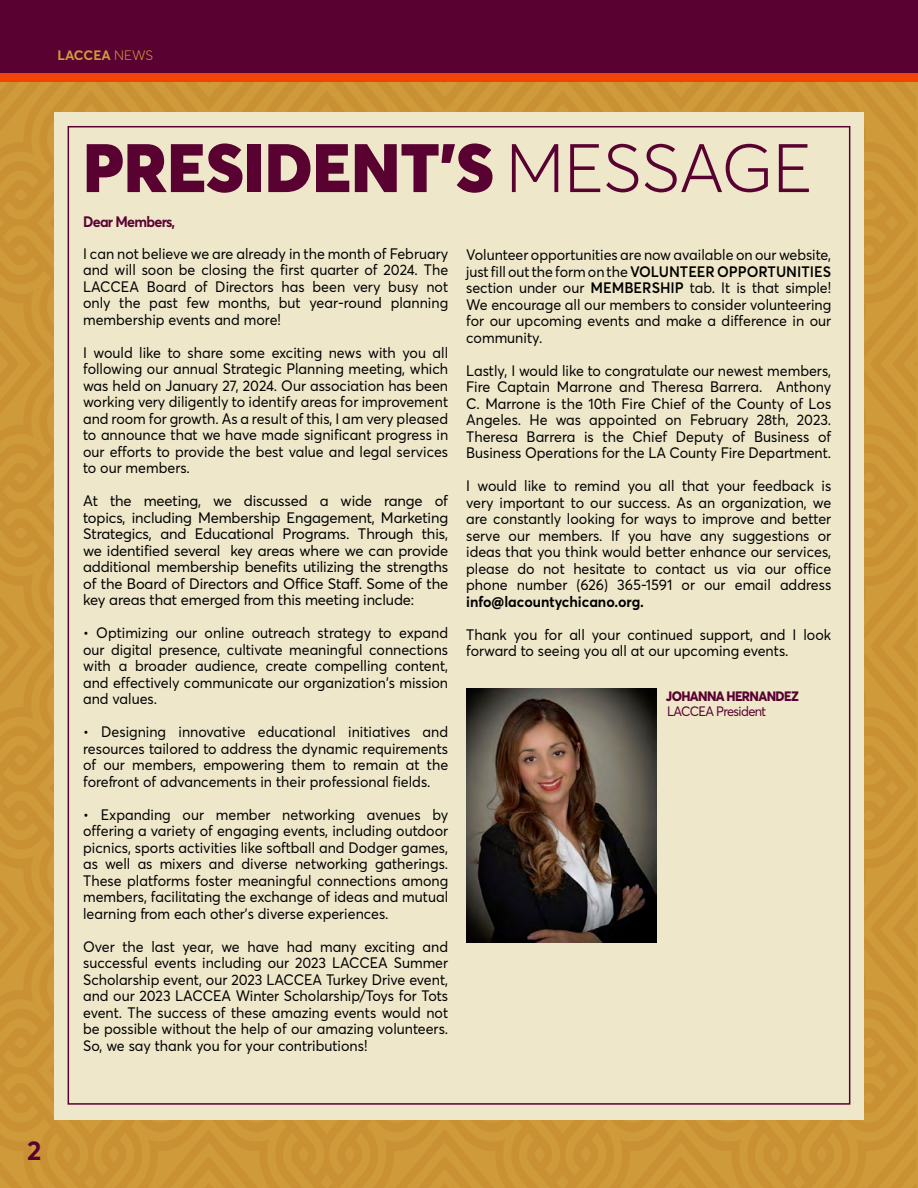
<style>
.page{position:relative;width:918px;height:1188px;background:#fff}
.page>*{position:absolute;margin:0;border:0;box-sizing:border-box;transform-origin:0 0}
.t1{font:900 67.5px "Averta";color:#590232}
.t2{font:700 27px "Averta";color:#590232}
.t3{font:15px/16.5px "Averta";color:#000;text-align:justify;scale:.95 1}
.t4{font:15px/16.5px "Averta";color:#000;text-align:justify}
.t5{font:700 15px "Averta";color:#000;scale:.95 1}
.t6{font:700 15px "Averta";letter-spacing:-.05em;color:#590232;scale:.95 1}
.t7{font:800 13.5px "Averta";letter-spacing:-.05em;color:#590232;scale:.95 1}
.t8{font:13.5px "Averta";letter-spacing:-.05em;color:#590232;scale:.95 1}
.t9{font:700 13.5px "Averta";color:#cf9b3a}
.s1{font-weight:300}
.s2{font-weight:600}
</style>
<div class="page">
<div style="left:0;top:0;width:918px;height:81px;background:#590232"></div>
<div style="left:0;top:73px;width:918px;height:8px;background:#f24405"></div>
<div style="left:0;top:81px;width:917px;height:1107px;background:#cc9636"></div>
<div style="left:54px;top:112px;width:810px;height:1008px;background:#eee7ca"></div>
<img style="left:466px;top:689px;width:190px;height:254px">
<p class="t9" style="left:57px;top:46px;width:97px">LACCEA <span class="s1">NEWS</span></p>
<h1 class="t1" style="left:83px;top:120px;width:730px">PRESIDENT'S <span class="s1">MESSAGE</span></h1>
<p class="t6" style="left:83px;top:212px;width:99px">Dear Members,</p>
<p class="t3" style="left:83px;top:245px;width:386px">I can not believe we are already in the month of February and will soon be closing the first quarter of 2024. The LACCEA Board of Directors has been very busy not only the past few months, but year-round planning membership events and more!</p>
<p class="t3" style="left:83px;top:344px;width:386px">I would like to share some exciting news with you all following our annual Strategic Planning meeting, which was held on January 27, 2024. Our association has been working very diligently to identify areas for improvement and room for growth. As a result of this, I am very pleased to announce that we have made significant progress in our efforts to provide the best value and legal services to our members.</p>
<p class="t4" style="left:83px;top:492px;width:367px">At the meeting, we discussed a wide range of topics, including Membership Engagement, Marketing Strategics, and Educational Programs. Through this, we identified several key areas where we can provide additional membership benefits utilizing the strengths of the Board of Directors and Office Staff. Some of the key areas that emerged from this meeting include:</p>
<p class="t3" style="left:83px;top:624px;width:386px">• Optimizing our online outreach strategy to expand our digital presence, cultivate meaningful connections with a broader audience, create compelling content, and effectively communicate our organization's mission and values.</p>
<p class="t3" style="left:83px;top:723px;width:386px">• Designing innovative educational initiatives and resources tailored to address the dynamic requirements of our members, empowering them to remain at the forefront of advancements in their professional fields.</p>
<p class="t3" style="left:83px;top:806px;width:386px">• Expanding our member networking avenues by offering a variety of engaging events, including outdoor picnics, sports activities like softball and Dodger games, as well as mixers and diverse networking gatherings.<br>These platforms foster meaningful connections among members, facilitating the exchange of ideas and mutual learning from each other's diverse experiences.</p>
<p class="t3" style="left:83px;top:938px;width:386px">Over the last year, we have had many exciting and successful events including our 2023 LACCEA Summer Scholarship event, our 2023 LACCEA Turkey Drive event, and our 2023 LACCEA Winter Scholarship/Toys for Tots event. The success of these amazing events would not be possible without the help of our amazing volunteers.<br>So, we say thank you for your contributions!</p>
<p class="t3" style="left:466px;top:246px;width:386px">Volunteer opportunities are now available on our website, just fill out the form on the <span class="s2">VOLUNTEER OPPORTUNITIES </span>section under our <span class="s2">MEMBERSHIP</span> tab. It is that simple!<br>We encourage all our members to consider volunteering for our upcoming events and make a difference in our community.</p>
<p class="t3" style="left:466px;top:362px;width:386px">Lastly, I would like to congratulate our newest members, Fire Captain Marrone and Theresa Barrera. Anthony C. Marrone is the 10th Fire Chief of the County of Los Angeles. He was appointed on February 28th, 2023.<br>Theresa Barrera is the Chief Deputy of Business of Business Operations for the LA County Fire Department.</p>
<p class="t3" style="left:466px;top:477px;width:386px">I would like to remind you all that your feedback is very important to our success. As an organization, we are constantly looking for ways to improve and better serve our members. If you have any suggestions or ideas that you think would better enhance our services, please do not hesitate to contact us via our office phone number (626) 365-1591 or our email address</p>
<p class="t5" style="left:466px;top:591px;width:189px">info@lacountychicano.org.</p>
<p class="t3" style="left:466px;top:626px;width:386px">Thank you for all your continued support, and I look forward to seeing you all at our upcoming events.</p>
<p class="t7" style="left:666px;top:687px;width:141px">JOHANNA HERNANDEZ</p>
<p class="t8" style="left:667px;top:702px;width:106px">LACCEA President</p>
<h2 class="t2" style="left:27px;top:1132px;width:16px">2</h2>
</div>
